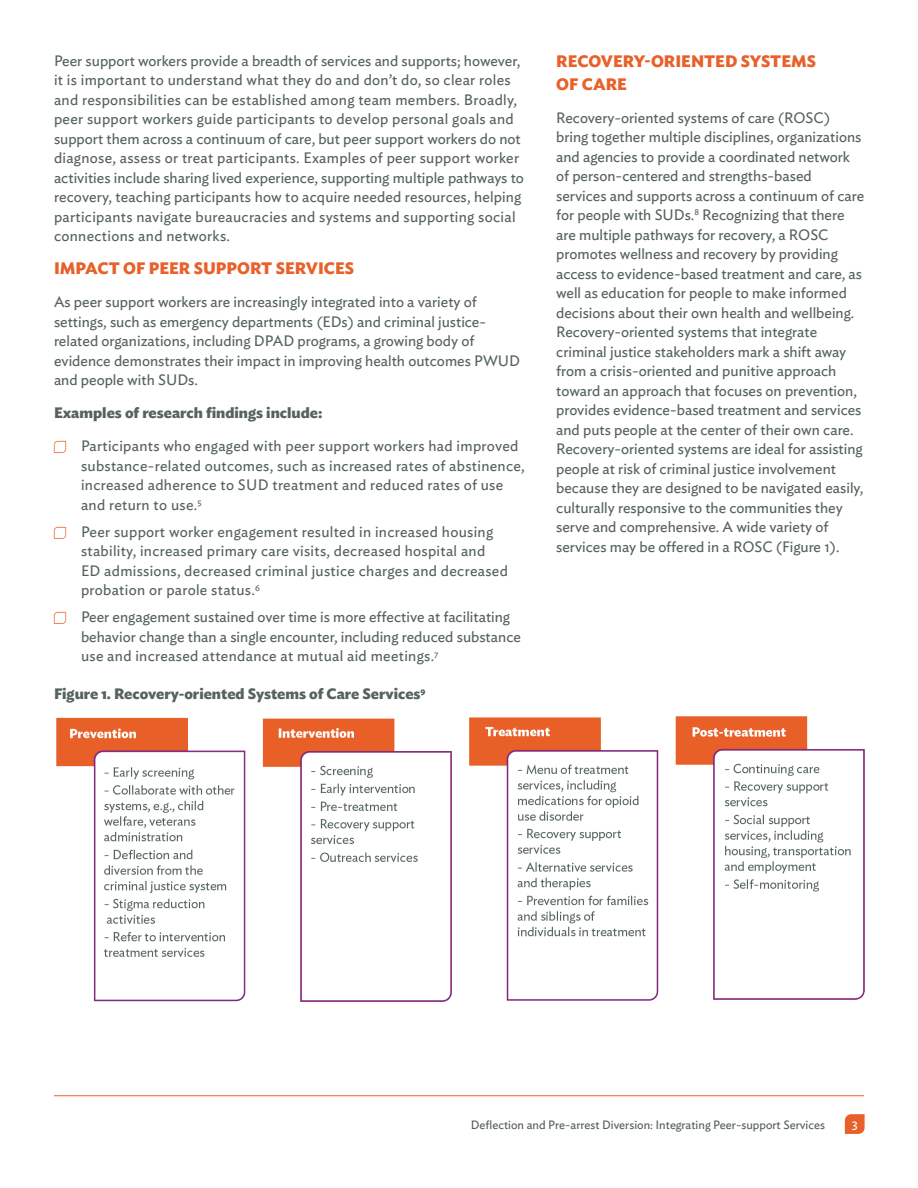
<style>
.page{position:relative;width:918px;height:1188px;background:#fff}
.page>*{position:absolute;margin:0;border:0;box-sizing:border-box;transform-origin:0 0}
.t1{font:700 16.5px/22.5px "Ideal Sans";color:#e8602a}
.t2{font:15px/19.5px "Ideal Sans";color:#556260}
.t3{font:15px/19.5px "Ideal Sans";letter-spacing:.02em;color:#556260}
.t4{font:700 15px "Ideal Sans";color:#556260}
.t5{font:12.75px "Ideal Sans";color:#fff}
.t6{font:12px "Ideal Sans";color:#545e5e}
</style>
<div class="page">
<svg style="left:845px;top:1114px;width:20px;height:20px"></svg>
<hr style="left:54px;top:1095px;width:810px;height:1px;background:#eb5e29">
<img style="left:56px;top:716px;width:809px;height:285px">
<p class="t3" style="left:54px;top:50px;width:472px">Peer support workers provide a breadth of services and supports; however, it is important to understand what they do and don’t do, so clear roles and responsibilities can be established among team members. Broadly, peer support workers guide participants to develop personal goals and support them across a continuum of care, but peer support workers do not diagnose, assess or treat participants. Examples of peer support worker activities include sharing lived experience, supporting multiple pathways to recovery, teaching participants how to acquire needed resources, helping participants navigate bureaucracies and systems and supporting social connections and networks.</p>
<p class="t1" style="left:54px;top:256px;width:302px">IMPACT OF PEER SUPPORT SERVICES</p>
<p class="t2" style="left:54px;top:291px;width:468px">As peer support workers are increasingly integrated into a variety of settings, such as emergency departments (EDs) and criminal justice&shy;related organizations, including DPAD programs, a growing body of evidence demonstrates their impact in improving health outcomes PWUD and people with SUDs.</p>
<p class="t4" style="left:54px;top:401px;width:270px">Examples of research findings include:</p>
<p class="t3" style="left:81px;top:435px;width:445px">Participants who engaged with peer support workers had improved substance-related outcomes, such as increased rates of abstinence, increased adherence to SUD treatment and reduced rates of use and return to use.<sup>5</sup></p>
<p class="t3" style="left:81px;top:521px;width:428px">Peer support worker engagement resulted in increased housing stability, increased primary care visits, decreased hospital and ED admissions, decreased criminal justice charges and decreased probation or parole status.<sup>6</sup></p>
<p class="t2" style="left:81px;top:606px;width:441px">Peer engagement sustained over time is more effective at facilitating behavior change than a single encounter, including reduced substance use and increased attendance at mutual aid meetings.<sup>7</sup></p>
<p class="t4" style="left:54px;top:682px;width:373px">Figure 1. Recovery-oriented Systems of Care Services<sup>9</sup></p>
<p class="t1" style="left:556px;top:49px;width:261px">RECOVERY-ORIENTED SYSTEMS<br>OF CARE</p>
<p class="t2" style="left:556px;top:107px;width:310px">Recovery-oriented systems of care (ROSC) bring together multiple disciplines, organizations and agencies to provide a coordinated network of person-centered and strengths-based services and supports across a continuum of care for people with SUDs.<sup>8</sup> Recognizing that there are multiple pathways for recovery, a ROSC promotes wellness and recovery by providing access to evidence-based treatment and care, as well as education for people to make informed decisions about their own health and wellbeing.<br>Recovery-oriented systems that integrate criminal justice stakeholders mark a shift away from a crisis-oriented and punitive approach toward an approach that focuses on prevention, provides evidence-based treatment and services and puts people at the center of their own care.<br>Recovery-oriented systems are ideal for assisting people at risk of criminal justice involvement because they are designed to be navigated easily, culturally responsive to the communities they serve and comprehensive. A wide variety of services may be offered in a ROSC (Figure 1).</p>
<p class="t6" style="left:471px;top:1116px;width:356px">Deflection and Pre-arrest Diversion: Integrating Peer-support Services</p>
<p class="t5" style="left:852px;top:1114px;width:8px">3</p>
</div>
